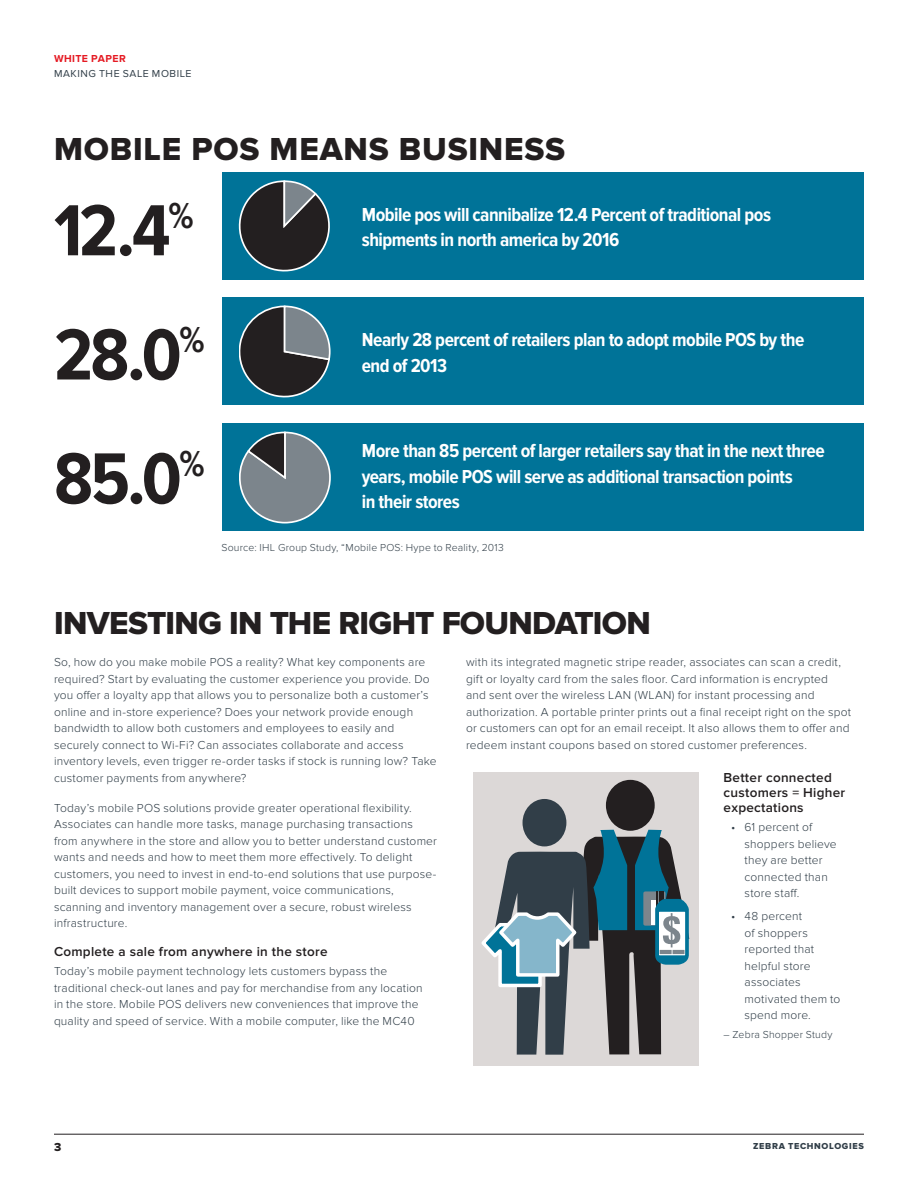
<style>
.page{position:relative;width:918px;height:1188px;background:#fff}
.page>*{position:absolute;margin:0;border:0;box-sizing:border-box;transform-origin:0 0}
.t1{font:700 75px "Proxima Nova Cond";color:#231f20}
.Header_1{font:33px "Proxima Nova Extrabld";letter-spacing:-.015em;color:#231f20}
.Header_1-2{font:33px "Proxima Nova Extrabld";letter-spacing:.025em;color:#231f20}
.t2{font:700 19.5px/25.5px "Proxima Nova Cond";letter-spacing:-.025em;color:#fff}
.Header_4{font:600 13.5px/15px "Proxima Nova";letter-spacing:.02em;color:#231f20}
.Body_Copy__Alternati{font:300 12px/16.5px "Proxima Nova";letter-spacing:.015em;color:#313e48}
.t3{font:12px "Proxima Nova Extrabld";color:#231f20}
.Subtext_Caption{font:300 10.5px "Proxima Nova";letter-spacing:.02em;color:#313e48}
.t4{font:10.5px "Proxima Nova";letter-spacing:.05em;color:#313e48}
.t5{font:700 10.5px "Proxima Nova";letter-spacing:.04em;color:#e51a23}
.t6{font:9px "Proxima Nova Extrabld";letter-spacing:.075em;color:#313e48}
</style>
<div class="page">
<div style="left:473px;top:772px;width:226px;height:293px;background:#dcd8d7"></div>
<div style="left:606px;top:780px;width:49px;height:51px;background:#231f20;border-radius:50%"></div>
<div style="left:523px;top:799px;width:43px;height:47px;background:#313e48;border-radius:50%"></div>
<svg style="left:481px;top:830px;width:208px;height:225px"></svg>
<div style="left:223px;top:297px;width:641px;height:108px;background:#007398"></div>
<div style="left:222px;top:423px;width:642px;height:108px;background:#007398"></div>
<div style="left:223px;top:172px;width:641px;height:108px;background:#007398"></div>
<svg style="left:239px;top:180px;width:91px;height:92px"></svg>
<svg style="left:239px;top:305px;width:92px;height:93px"></svg>
<svg style="left:239px;top:431px;width:92px;height:93px"></svg>
<hr style="left:54px;top:1134px;width:810px;height:1px;background:#231f20">
<p class="t5" style="left:54px;top:53px;width:73px">WHITE PAPER</p>
<p class="t4" style="left:54px;top:67px;width:139px">MAKING THE SALE MOBILE</p>
<p class="Header_1-2" style="left:54px;top:130px;width:513px">MOBILE POS MEANS BUSINESS</p>
<p class="t1" style="left:54px;top:189px;width:141px">12.4<sup>%</sup></p>
<p class="t2" style="left:362px;top:202px;width:411px">Mobile pos will cannibalize 12.4 Percent of traditional pos shipments in north america by 2016</p>
<p class="t1" style="left:54px;top:313px;width:152px">28.0<sup>%</sup></p>
<p class="t2" style="left:362px;top:328px;width:444px">Nearly 28 percent of retailers plan to adopt mobile POS by the end of 2013</p>
<p class="t1" style="left:54px;top:437px;width:152px">85.0<sup>%</sup></p>
<p class="t2" style="left:362px;top:439px;width:464px">More than 85 percent of larger retailers say that in the next three years, mobile POS will serve as additional transaction points<br>in their stores</p>
<p class="Subtext_Caption" style="left:221px;top:542px;width:284px">Source: IHL Group Study, “Mobile POS: Hype to Reality, 2013</p>
<p class="Header_1" style="left:54px;top:604px;width:598px">INVESTING IN THE RIGHT FOUNDATION</p>
<p class="Body_Copy__Alternati" style="left:54px;top:654px;width:384px">So, how do you make mobile POS a reality? What key components are required? Start by evaluating the customer experience you provide. Do you offer a loyalty app that allows you to personalize both a customer’s online and in-store experience? Does your network provide enough bandwidth to allow both customers and employees to easily and securely connect to Wi-Fi? Can associates collaborate and access inventory levels, even trigger re-order tasks if stock is running low? Take customer payments from anywhere?</p>
<p class="Body_Copy__Alternati" style="left:54px;top:800px;width:385px">Today’s mobile POS solutions provide greater operational flexibility.<br>Associates can handle more tasks, manage purchasing transactions from anywhere in the store and allow you to better understand customer wants and needs and how to meet them more effectively. To delight customers, you need to invest in end-to-end solutions that use purpose&shy;built devices to support mobile payment, voice communications, scanning and inventory management over a secure, robust wireless infrastructure.</p>
<p class="Header_4" style="left:54px;top:944px;width:275px">Complete a sale from anywhere in the store</p>
<p class="Body_Copy__Alternati" style="left:54px;top:963px;width:370px">Today’s mobile payment technology lets customers bypass the traditional check-out lanes and pay for merchandise from any location in the store. Mobile POS delivers new conveniences that improve the quality and speed of service. With a mobile computer, like the MC40</p>
<p class="Body_Copy__Alternati" style="left:466px;top:654px;width:387px">with its integrated magnetic stripe reader, associates can scan a credit, gift or loyalty card from the sales floor. Card information is encrypted and sent over the wireless LAN (WLAN) for instant processing and authorization. A portable printer prints out a final receipt right on the spot or customers can opt for an email receipt. It also allows them to offer and redeem instant coupons based on stored customer preferences.</p>
<p class="Header_4" style="left:724px;top:770px;width:123px">Better connected customers = Higher expectations</p>
<p class="Body_Copy__Alternati" style="left:745px;top:819px;width:94px;text-indent:-14px">• 61 percent of shoppers believe they are better connected than store staff.</p>
<p class="Body_Copy__Alternati" style="left:745px;top:908px;width:97px;text-indent:-14px">• 48 percent<br>of shoppers reported that helpful store associates motivated them to spend more.</p>
<p class="Subtext_Caption" style="left:724px;top:1028px;width:110px">– Zebra Shopper Study</p>
<p class="t3" style="left:54px;top:1140px;width:9px">3</p>
<p class="t6" style="left:753px;top:1141px;width:112px">ZEBRA TECHNOLOGIES</p>
</div>
